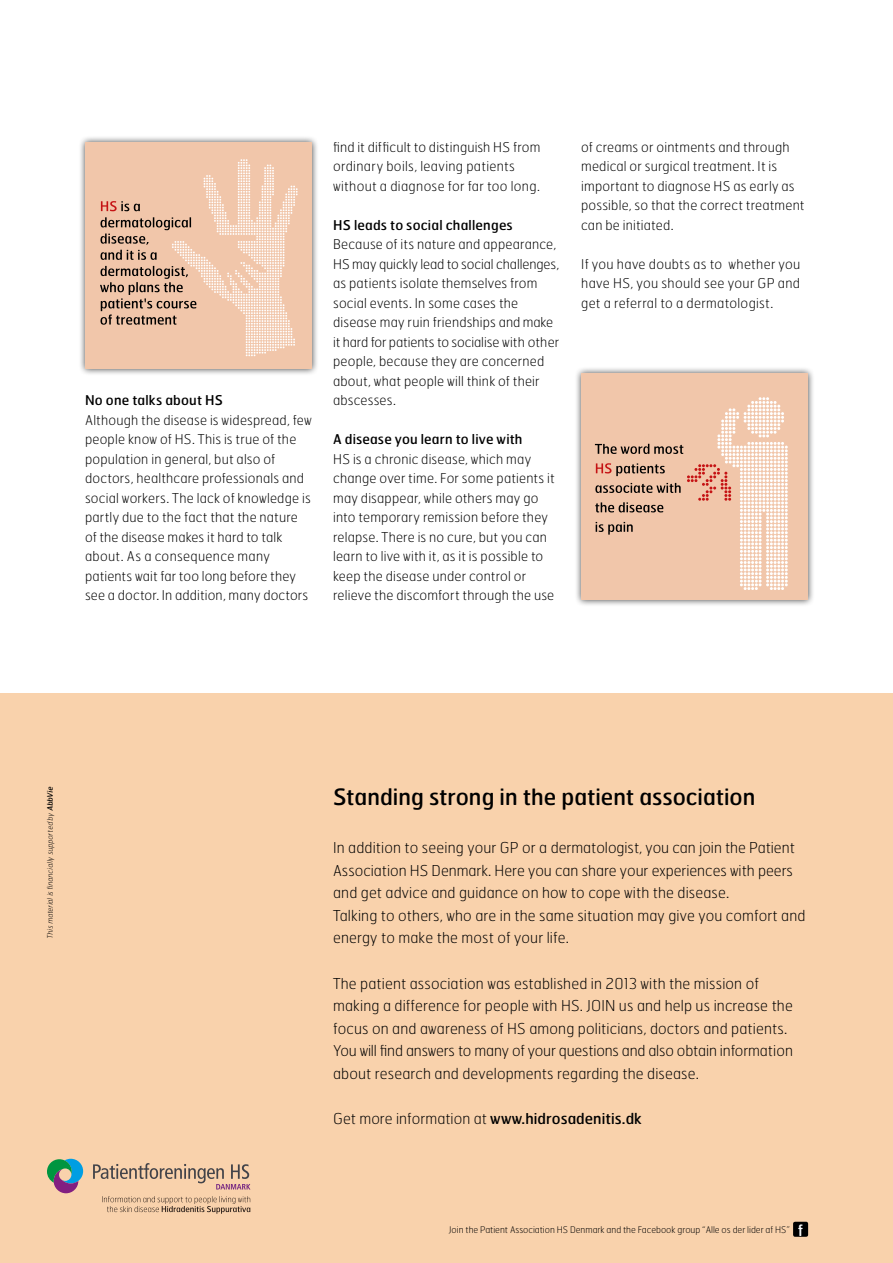
<style>
.page{position:relative;width:893px;height:1263px;background:#fff}
.page>*{position:absolute;margin:0;border:0;box-sizing:border-box;transform-origin:0 0}
.t1{font:22.5px "Hermes";color:#000}
.t2{font:15.6px "Hermes";color:#fff}
.t3{font:100 15px/22.5px "Hermes";letter-spacing:.01em;color:#000}
.t4{font:15px "Hermes";letter-spacing:.005em;color:#000}
.t5{font:100 13.5px/19.5px "Hermes";letter-spacing:.015em;color:#000}
.t6{font:13.5px "Hermes";letter-spacing:.015em;color:#000}
.t7{font:100 9.15px "Hermes";color:#000}
.t8{font:italic 100 7.5px "Hermes";color:#000}
.s1{font-weight:400}
.s2{font-weight:100}
</style>
<div class="page">
<div style="left:0;top:693px;width:893px;height:570px;background:#f9d2ac"></div>
<div style="left:574px;top:366px;width:241px;height:241px;background:#000;opacity:.75"></div>
<div style="left:581px;top:373px;width:227px;height:227px;background:#f1c6aa"></div>
<svg style="left:595px;top:397px;width:193px;height:193px"></svg>
<div style="left:793px;top:1222px;width:15px;height:15px;background:#000;border-radius:2px"></div>
<div style="left:78px;top:136px;width:241px;height:240px;background:#000;opacity:.75"></div>
<div style="left:85px;top:142px;width:227px;height:227px;background:#f1c6aa"></div>
<svg style="left:100px;top:159px;width:198px;height:197px"></svg>
<svg style="left:93px;top:1163px;width:157px;height:26px"></svg>
<svg style="left:47px;top:1159px;width:36px;height:34px"></svg>
<svg style="left:102px;top:1196px;width:148px;height:18px"></svg>
<p class="t6" style="left:85px;top:391px;width:139px">No one talks about HS</p>
<p class="t5" style="left:85px;top:410px;width:228px">Although the disease is widespread, few people know of HS. This is true of the population in general, but also of doctors, healthcare professionals and social workers. The lack of knowledge is partly due to the fact that the nature of the disease makes it hard to talk about. As a consequence many patients wait far too long before they see a doctor. In addition, many doctors</p>
<p class="t5" style="left:333px;top:137px;width:209px">find it difficult to distinguish HS from ordinary boils, leaving patients without a diagnose for far too long.</p>
<p class="t6" style="left:333px;top:216px;width:181px">HS leads to social challenges</p>
<p class="t5" style="left:333px;top:234px;width:228px">Because of its nature and appearance, HS may quickly lead to social challenges, as patients isolate themselves from social events. In some cases the disease may ruin friendships and make it hard for patients to socialise with other people, because they are concerned about, what people will think of their abscesses.</p>
<p class="t6" style="left:333px;top:430px;width:191px">A disease you learn to live with</p>
<p class="t5" style="left:333px;top:449px;width:223px">HS is a chronic disease, which may change over time. For some patients it may disappear, while others may go into temporary remission before they relapse. There is no cure, but you can learn to live with it, as it is possible to keep the disease under control or relieve the discomfort through the use</p>
<p class="t5" style="left:581px;top:137px;width:225px">of creams or ointments and through medical or surgical treatment. It is important to diagnose HS as early as possible, so that the correct treatment can be initiated.</p>
<p class="t5" style="left:581px;top:254px;width:221px;text-align:justify">If you have doubts as to whether you have HS, you should see your GP and get a referral to a dermatologist.</p>
<p class="t8" style="left:46px;top:939px;width:155px;rotate:-90deg">This materialis financially supported by <span class="s1">AbbVie</span></p>
<p class="t1" style="left:333px;top:783px;width:424px">Standing strong in the patient association</p>
<p class="t3" style="left:333px;top:836px;width:463px">In addition to seeing your GP or a dermatologist, you can join the Patient<br>Association HS Denmark. Here you can share your experiences with peers and get advice and guidance on how to cope with the disease.</p>
<p class="t3" style="left:333px;top:904px;width:474px">Talking to others, who are in the same situation may give you comfort and energy to make the most of your life.</p>
<p class="t3" style="left:333px;top:971px;width:427px">The patient association was established in 2013 with the mission of</p>
<p class="t3" style="left:333px;top:994px;width:461px">making a difference for people with HS. JOIN us and help us increase the focus on and awareness of HS among politicians, doctors and patients.</p>
<p class="t3" style="left:333px;top:1039px;width:461px">You will find answers to many of your questions and also obtain information about research and developments regarding the disease.</p>
<p class="t4" style="left:333px;top:1108px;width:310px"><span class="s2">Get more information at</span> www.hidrosadenitis.dk</p>
<p class="t7" style="left:449px;top:1224px;width:342px">Join the Patient Association HS Denmark and the Facebook group “Alle os der lider af HS”</p>
<p class="t2" style="left:798px;top:1220px;width:7px">f</p>
</div>
